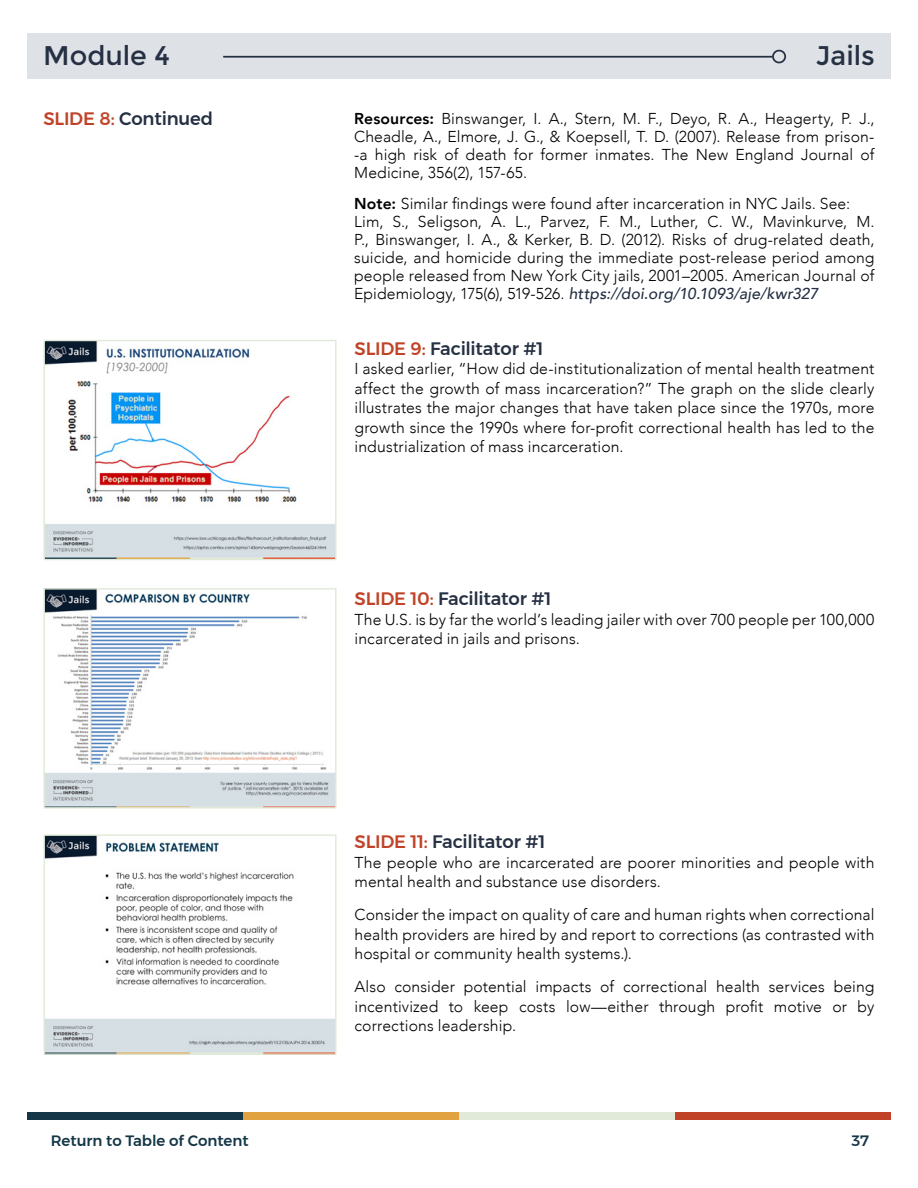
<style>
.page{position:relative;width:918px;height:1188px;background:#fff}
.page>*{position:absolute;margin:0;border:0;box-sizing:border-box;transform-origin:0 0}
.t1{font:27px "Montserrat";color:#253043}
.t2{font:500 18px "Montserrat";letter-spacing:-.01em;color:#253043}
.t3{font:300 15.75px/19.5px "Avenir";letter-spacing:.005em;color:#000;text-align:justify}
.t4{font:500 15px "Montserrat";letter-spacing:-.005em;color:#143647}
.s1{color:#c04327}
.s2{font-weight:800}
.s3{font-weight:500;font-style:italic;color:#253043}
</style>
<div class="page">
<div style="left:27px;top:33px;width:864px;height:45px;background:#dee1e6"></div>
<hr style="left:223px;top:56px;width:550px;height:2px;background:#253043">
<div style="left:772px;top:50px;width:14px;height:13px;border:2px solid #253043;border-radius:50%"></div>
<div style="left:27px;top:1112px;width:216px;height:8px;background:#143647"></div>
<div style="left:243px;top:1112px;width:216px;height:8px;background:#e1a241"></div>
<div style="left:459px;top:1112px;width:216px;height:8px;background:#e1ead8"></div>
<div style="left:675px;top:1112px;width:216px;height:8px;background:#c04327"></div>
<img style="left:46px;top:342px;width:289px;height:216px">
<div style="left:44px;top:340px;width:293px;height:220px;border:1px solid #e1ead8"></div>
<img style="left:46px;top:590px;width:289px;height:217px">
<div style="left:44px;top:588px;width:293px;height:221px;border:1px solid #e1ead8"></div>
<img style="left:46px;top:836px;width:289px;height:217px">
<div style="left:44px;top:834px;width:293px;height:221px;border:1px solid #e1ead8"></div>
<h1 class="t1" style="left:43px;top:39px;width:128px">Module 4</h1>
<h1 class="t1" style="left:816px;top:39px;width:60px">Jails</h1>
<p class="t2" style="left:44px;top:105px;width:171px"><span class="s1">SLIDE 8:</span> Continued</p>
<p class="t3" style="left:354px;top:109px;width:522px;line-height:18px"><span class="s2">Resources:</span> Binswanger, I. A., Stern, M. F., Deyo, R. A., Heagerty, P. J., Cheadle, A., Elmore, J. G., &amp; Koepsell, T. D. (2007). Release from prison--a high risk of death for former inmates. The New England Journal of Medicine, 356(2), 157-65.</p>
<p class="t3" style="left:354px;top:194px;width:497px"><span class="s2">Note:</span> Similar findings were found after incarceration in NYC Jails. See:</p>
<p class="t3" style="left:354px;top:213px;width:522px;line-height:18px">Lim, S., Seligson, A. L., Parvez, F. M., Luther, C. W., Mavinkurve, M.<br>P., Binswanger, I. A., &amp; Kerker, B. D. (2012). Risks of drug-related death, suicide, and homicide during the immediate post-release period among people released from New York City jails, 2001–2005. American Journal of Epidemiology, 175(6), 519-526. <span class="s3">https://doi.org/10.1093/aje/kwr327</span></p>
<p class="t2" style="left:355px;top:334px;width:190px"><span class="s1">SLIDE 9:</span> Facilitator #1</p>
<p class="t3" style="left:355px;top:359px;width:521px">I asked earlier, “How did de-institutionalization of mental health treatment affect the growth of mass incarceration?” The graph on the slide clearly illustrates the major changes that have taken place since the 1970s, more growth since the 1990s where for-profit correctional health has led to the industrialization of mass incarceration.</p>
<p class="t2" style="left:355px;top:585px;width:198px"><span class="s1">SLIDE 10:</span> Facilitator #1</p>
<p class="t3" style="left:355px;top:610px;width:521px">The U.S. is by far the world’s leading jailer with over 700 people per 100,000 incarcerated in jails and prisons.</p>
<p class="t2" style="left:355px;top:828px;width:192px"><span class="s1">SLIDE 11:</span> Facilitator #1</p>
<p class="t3" style="left:355px;top:853px;width:521px">The people who are incarcerated are poorer minorities and people with mental health and substance use disorders.</p>
<p class="t3" style="left:355px;top:905px;width:521px">Consider the impact on quality of care and human rights when correctional health providers are hired by and report to corrections (as contrasted with hospital or community health systems.).</p>
<p class="t3" style="left:355px;top:977px;width:521px">Also consider potential impacts of correctional health services being incentivized to keep costs low—either through profit motive or by corrections leadership.</p>
<p class="t4" style="left:51px;top:1129px;width:199px">Return to Table of Content</p>
<p class="t4" style="left:852px;top:1129px;width:19px">37</p>
</div>
